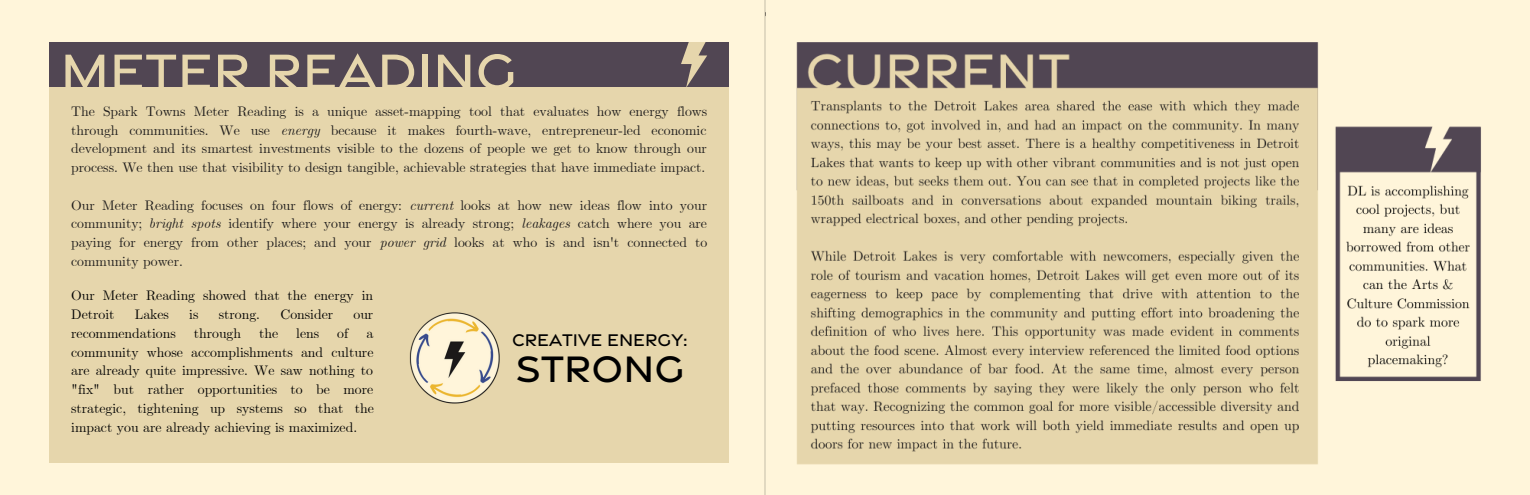
<style>
.page{position:relative;width:1530px;height:495px;background:#fff5da}
.page>*{position:absolute;margin:0;border:0;box-sizing:border-box;transform-origin:0 0}
.t1{font:500 54.75px "Gravesend Sans";color:#e6d6ac}
.t2{font:500 39.75px "Gravesend Sans";color:#000}
.t3{font:500 18.25px "Gravesend Sans";color:#000}
.t4{font:13.75px/18.8px "CMU Serif";color:#1b1919;text-align:justify}
.t5{font:13.75px/18.8px "CMU Serif";color:#000}
.s1{font-style:italic}
</style>
<div class="page">
<div style="left:50px;top:42px;width:679px;height:148px;background:#514653"></div>
<div style="left:50px;top:88px;width:679px;height:375px;background:#e6d6ac"></div>
<img style="left:409px;top:312px;width:91px;height:92px">
<svg style="left:681px;top:42px;width:26px;height:46px"></svg>
<img style="left:765px;top:0;width:716px;height:495px">
<h1 class="t1" style="left:60px;top:32px;width:458px">METER READING</h1>
<p class="t4" style="left:71px;top:103px;width:637px">The Spark Towns Meter Reading is a unique asset-mapping tool that evaluates how energy flows through communities. We use <span class="s1">energy</span> because it makes fourth-wave, entrepreneur-led economic development and its smartest investments visible to the dozens of people we get to know through our process. We then use that visibility to design tangible, achievable strategies that have immediate impact.</p>
<p class="t4" style="left:71px;top:196px;width:638px">Our Meter Reading focuses on four flows of energy: <span class="s1">current</span> looks at how new ideas flow into your community; <span class="s1">bright spots</span> identify where your energy is already strong; <span class="s1">leakages</span> catch where you are paying for energy from other places; and your <span class="s1">power grid</span> looks at who is and isn't connected to community power.</p>
<p class="t5" style="left:71px;top:287px;width:303px">Our Meter Reading showed that the energy in<br>Detroit</p>
<p class="t5" style="left:135px;top:306px;width:36px">Lakes</p>
<p class="t5" style="left:189px;top:306px;width:11px">is</p>
<p class="t5" style="left:219px;top:306px;width:43px">strong.</p>
<p class="t5" style="left:280px;top:306px;width:54px">Consider</p>
<p class="t5" style="left:353px;top:306px;width:21px">our</p>
<p class="t5" style="left:71px;top:325px;width:106px">recommendations</p>
<p class="t5" style="left:194px;top:325px;width:49px">through</p>
<p class="t5" style="left:259px;top:325px;width:21px">the</p>
<p class="t5" style="left:296px;top:325px;width:24px">lens</p>
<p class="t5" style="left:337px;top:325px;width:13px">of</p>
<p class="t5" style="left:71px;top:325px;width:304px;text-align:justify;text-indent:295px">a community whose accomplishments and culture are already quite impressive. We saw nothing to "fix" but rather opportunities to be more strategic, tightening up systems so that the impact you are already achieving is maximized.</p>
<h3 class="t3" style="left:512px;top:327px;width:177px">CREATIVE ENERGY:</h3>
<h2 class="t2" style="left:515px;top:340px;width:171px">STRONG</h2>
</div>
